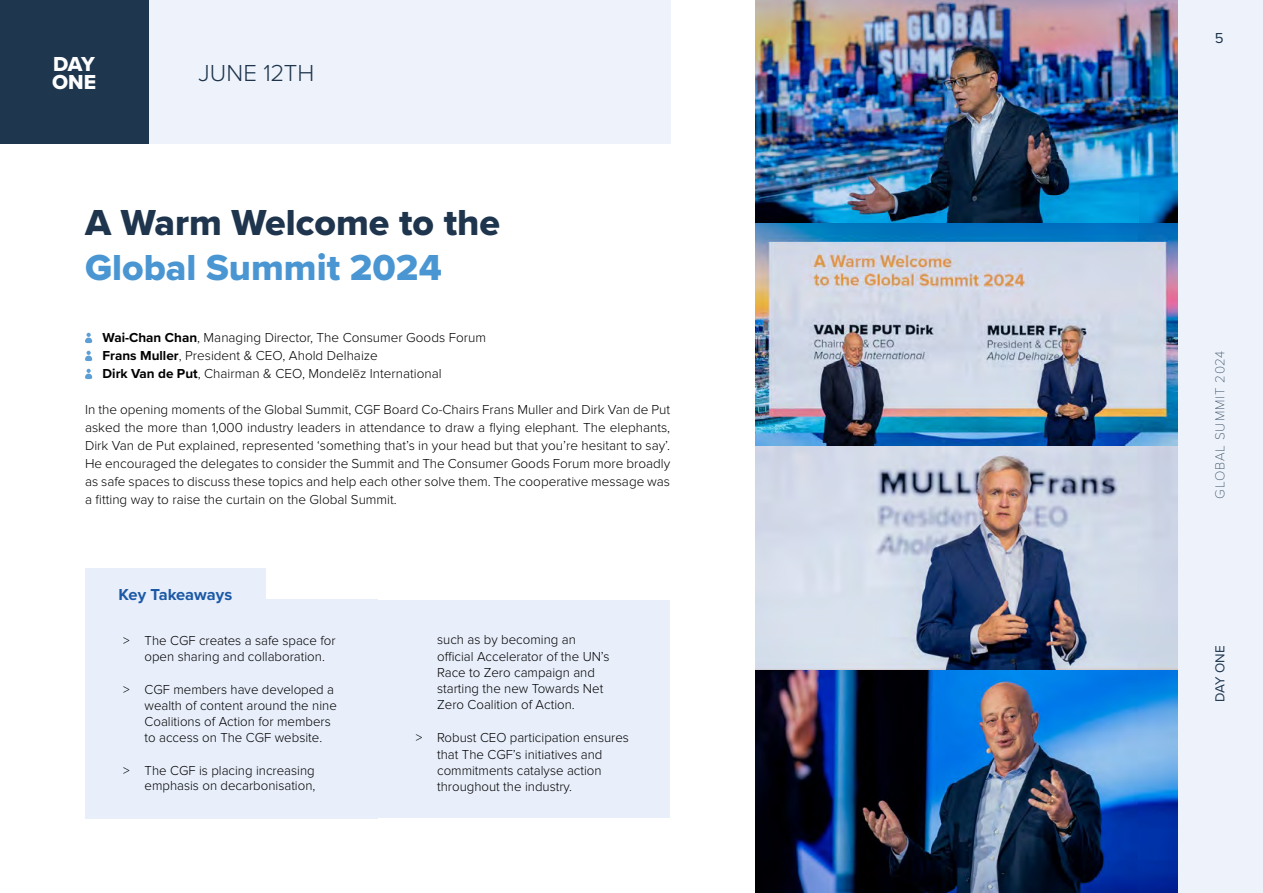
<style>
.page{position:relative;width:1263px;height:893px;background:#fff}
.page>*{position:absolute;margin:0;border:0;box-sizing:border-box;transform-origin:0 0}
.t1{font:37.5px "Proxima Nova Extrabld";color:#1e354d}
.t2{font:37.5px "Proxima Nova Extrabld";color:#4a96d2}
.t3{font:300 24px "Proxima Nova";color:#1e354d}
.t4{font:21px/18px "Proxima Nova Extrabld";letter-spacing:-.01em;color:#fff}
.t5{font:700 16.5px "Proxima Nova";color:#1c59a5}
.t6{font:15px "Proxima Nova";color:#1e354d}
.t7{font:300 13.5px/16.2px "Proxima Nova";color:#000}
.t8{font:100 13.5px "Proxima Nova T";letter-spacing:.065em;color:#1e354d}
.t9{font:13.5px "Proxima Nova";color:#1e354d}
.s1{font-weight:700}
</style>
<div class="page">
<div style="left:1178px;top:0;width:85px;height:893px;background:#eef3fb"></div>
<img style="left:755px;top:0;width:423px;height:223px">
<img style="left:755px;top:670px;width:423px;height:223px">
<img style="left:755px;top:223px;width:423px;height:223px">
<svg style="left:755px;top:446px;width:423px;height:224px;background:#aeb5c6"></svg>
<div style="left:85px;top:600px;width:293px;height:87px;background:#e8effa"></div>
<div style="left:85px;top:649px;width:293px;height:120px;background:#e8effa"></div>
<div style="left:85px;top:731px;width:293px;height:87px;background:#e8effa"></div>
<div style="left:378px;top:600px;width:292px;height:135px;background:#e8effa"></div>
<div style="left:378px;top:698px;width:292px;height:119px;background:#e8effa"></div>
<div style="left:85px;top:568px;width:181px;height:52px;background:#e8effa"></div>
<svg style="left:85px;top:333px;width:7px;height:10px"></svg>
<svg style="left:85px;top:351px;width:7px;height:10px"></svg>
<svg style="left:85px;top:369px;width:7px;height:10px"></svg>
<div style="left:85px;top:0;width:585px;height:144px;background:#eef3fb"></div>
<div style="left:0;top:0;width:148px;height:144px;background:#1f364f"></div>
<h3 class="t4" style="left:52px;top:55px;width:46px">DAY<br>ONE</h3>
<h2 class="t3" style="left:198px;top:59px;width:117px">JUNE 12TH</h2>
<h1 class="t1" style="left:85px;top:194px;width:416px">A Warm Welcome to the</h1>
<h1 class="t2" style="left:85px;top:239px;width:358px">Global Summit 2024</h1>
<p class="t7" style="left:103px;top:329px;width:385px;line-height:18px"><span class="s1">Wai-Chan Chan</span>, Managing Director, The Consumer Goods Forum<br><span class="s1">Frans Muller</span>, President &amp; CEO, Ahold Delhaize<br><span class="s1">Dirk Van de Put</span>, Chairman &amp; CEO, Mondelēz International</p>
<p class="t7" style="left:85px;top:401px;width:587px;line-height:18px;text-align:justify">In the opening moments of the Global Summit, CGF Board Co-Chairs Frans Muller and Dirk Van de Put asked the more than 1,000 industry leaders in attendance to draw a flying elephant. The elephants, Dirk Van de Put explained, represented ‘something that’s in your head but that you’re hesitant to say’.<br>He encouraged the delegates to consider the Summit and The Consumer Goods Forum more broadly as safe spaces to discuss these topics and help each other solve them. The cooperative message was a fitting way to raise the curtain on the Global Summit.</p>
<p class="t5" style="left:119px;top:583px;width:115px">Key Takeaways</p>
<p class="t7" style="left:145px;top:633px;width:193px;line-height:15.5px;text-indent:-21px">&gt; The CGF creates a safe space for open sharing and collaboration.</p>
<p class="t7" style="left:145px;top:681px;width:194px;text-indent:-21px">&gt; CGF members have developed a wealth of content around the nine<br>Coalitions of Action for members to access on The CGF website.</p>
<p class="t7" style="left:123px;top:763px;width:194px;line-height:15.5px;text-align:right">&gt; The CGF is placing increasing emphasis on decarbonisation,</p>
<p class="t7" style="left:437px;top:632px;width:174px">such as by becoming an official Accelerator of the UN’s<br>Race to Zero campaign and starting the new Towards Net<br>Zero Coalition of Action.</p>
<p class="t7" style="left:437px;top:730px;width:193px;text-indent:-21px">&gt; Robust CEO participation ensures that The CGF’s initiatives and commitments catalyse action throughout the industry.</p>
<p class="t6" style="left:1215px;top:26px;width:10px">5</p>
<p class="t8" style="left:1210px;top:499px;width:150px;rotate:-90deg">GLOBAL SUMMIT 2024</p>
<p class="t9" style="left:1210px;top:702px;width:59px;rotate:-90deg">DAY ONE</p>
</div>
